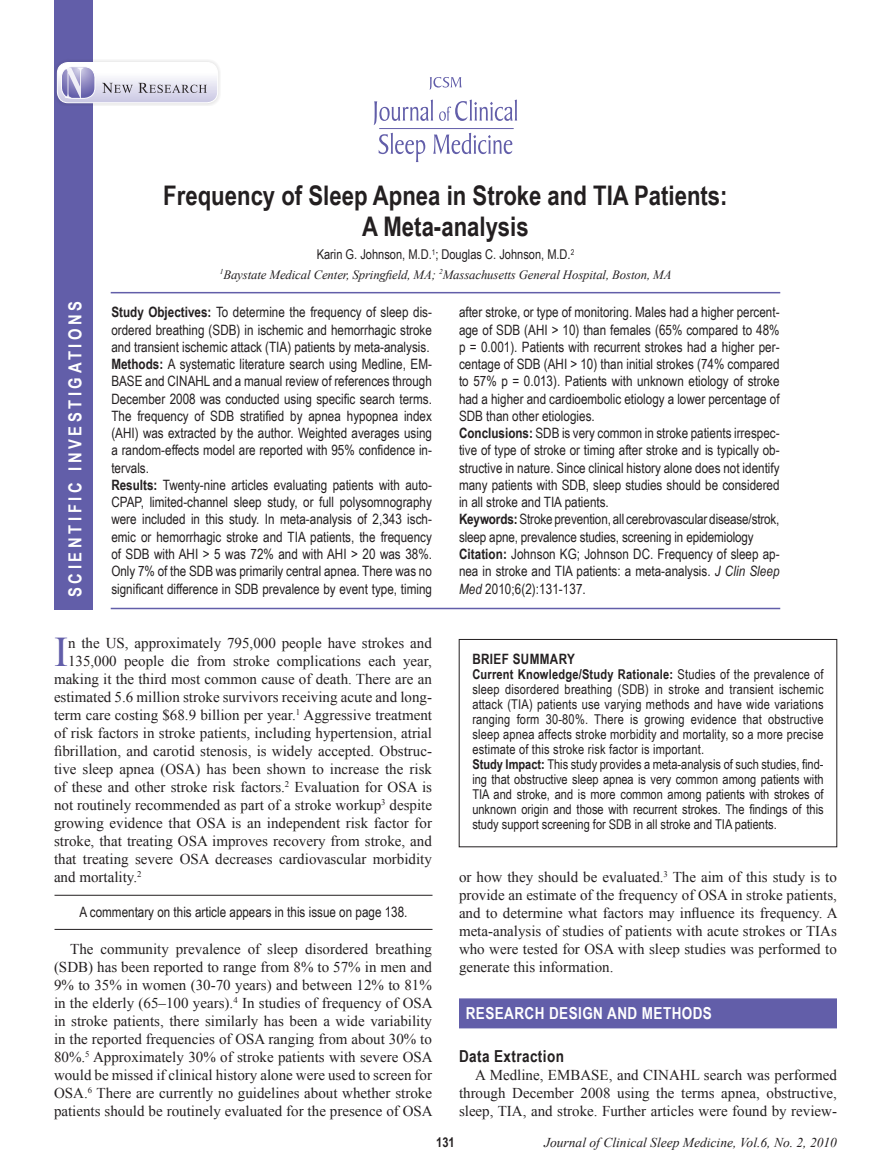
<style>
.page{position:relative;width:891px;height:1175px;background:#fff}
.page>*{position:absolute;margin:0;border:0;box-sizing:border-box;transform-origin:0 0}
._1st_Graph_Body{font:42.15px "Times New Roman";color:#625ea9}
.Article_Title{font:700 27px/30.8px "Arial Narrow";color:#231f20;text-align:center}
.SECTION{font:700 18px "Arial Narrow";letter-spacing:.2em;color:#fff}
.t1{font:700 16.5px "Arial Narrow";letter-spacing:.025em;color:#fff}
.Subhead_1{font:700 16.5px "Arial Narrow";letter-spacing:.025em;color:#231f20}
.Body_Style{font:15px/18px "Times New Roman";color:#231f20;text-align:justify}
._1st_Graph_Body-2{font:15px "Times New Roman";color:#231f20}
.Abstract{font:14.25px/17.2px "Arial Narrow";color:#231f20;text-align:justify}
.Correspondence{font:700 14.25px "Arial Narrow";letter-spacing:.025em;color:#231f20}
.Correspondence-2{font:13.5px/15px "Arial Narrow";letter-spacing:.005em;color:#231f20;text-align:justify}
.t2{font:italic 13.5px "Times New Roman";color:#231f20}
.Authors{font:13.5px "Arial Narrow";color:#231f20}
.t3{font:700 13.5px "Arial Narrow";color:#231f20}
.Affiliations{font:italic 12.75px "Times New Roman";letter-spacing:-.01em;color:#231f20}
.s1{font-weight:700}
.s2{font-style:italic}
</style>
<div class="page">
<div style="left:459px;top:998px;width:378px;height:30px;background:#625ea9"></div>
<div style="left:54px;top:0;width:39px;height:609px;background:#625ea9"></div>
<hr style="left:111px;top:608px;width:669px;height:1px;background:#625ea9">
<hr style="left:111px;top:292px;width:669px;height:1px;background:#625ea9">
<hr style="left:379px;top:128px;width:135px;height:1px;background:#625ea9">
<svg style="left:430px;top:77px;width:32px;height:13px"></svg>
<svg style="left:374px;top:100px;width:59px;height:25px"></svg>
<svg style="left:439px;top:100px;width:78px;height:21px"></svg>
<svg style="left:379px;top:133px;width:46px;height:29px"></svg>
<svg style="left:433px;top:133px;width:79px;height:21px"></svg>
<div style="left:53px;top:58px;width:168px;height:47px;background:#231f20;opacity:.2"></div>
<svg style="left:57px;top:62px;width:161px;height:41px"></svg>
<div style="left:459px;top:639px;width:378px;height:208px;border:1px solid #231f20"></div>
<hr style="left:55px;top:895px;width:378px;height:1px;background:#231f20">
<hr style="left:55px;top:929px;width:378px;height:1px;background:#231f20">
<p class="Article_Title" style="left:163px;top:179px;width:566px">Frequency of Sleep Apnea in Stroke and TIA Patients:<br>A Meta-analysis</p>
<p class="Authors" style="left:317px;top:244px;width:259px">Karin G. Johnson, M.D.<sup>1</sup>; Douglas C. Johnson, M.D.<sup>2</sup></p>
<p class="Affiliations" style="left:220px;top:266px;width:453px"><sup>1</sup>Baystate Medical Center, Springfield, MA; <sup>2</sup>Massachusetts General Hospital, Boston, MA</p>
<p class="SECTION" style="left:61px;top:597px;width:298px;rotate:-90deg">SCIENTIFIC INVESTIGATIONS</p>
<p class="Abstract" style="left:111px;top:303px;width:322px"><span class="s1">Study Objectives:</span> To determine the frequency of sleep dis&shy;ordered breathing (SDB) in ischemic and hemorrhagic stroke and transient ischemic attack (TIA) patients by meta-analysis.</p>
<p class="Abstract" style="left:111px;top:355px;width:322px"><span class="s1">Methods:</span> A systematic literature search using Medline, EM-BASE and CINAHL and a manual review of references through December 2008 was conducted using specific search terms.<br>The frequency of SDB stratified by apnea hypopnea index (AHI) was extracted by the author. Weighted averages using a random-effects model are reported with 95% confidence in&shy;tervals.</p>
<p class="Abstract" style="left:111px;top:476px;width:322px"><span class="s1">Results:</span> Twenty-nine articles evaluating patients with auto-CPAP, limited-channel sleep study, or full polysomnography were included in this study. In meta-analysis of 2,343 isch&shy;emic or hemorrhagic stroke and TIA patients, the frequency of SDB with AHI &gt; 5 was 72% and with AHI &gt; 20 was 38%.<br>Only 7% of the SDB was primarily central apnea. There was no significant difference in SDB prevalence by event type, timing</p>
<p class="_1st_Graph_Body" style="left:54px;top:624px;width:16px">I</p>
<p class="_1st_Graph_Body-2" style="left:68px;top:633px;width:365px">n the US, approximately 795,000 people have strokes and</p>
<p class="_1st_Graph_Body-2" style="left:68px;top:651px;width:365px">135,000 people die from stroke complications each year,</p>
<p class="_1st_Graph_Body-2" style="left:54px;top:669px;width:379px">making it the third most common cause of death. There are an</p>
<p class="_1st_Graph_Body-2" style="left:54px;top:687px;width:380px">estimated 5.6 million stroke survivors receiving acute and long-</p>
<p class="_1st_Graph_Body-2" style="left:54px;top:705px;width:380px">term care costing $68.9 billion per year.<sup>1</sup> Aggressive treatment</p>
<p class="_1st_Graph_Body-2" style="left:54px;top:723px;width:379px">of risk factors in stroke patients, including hypertension, atrial</p>
<p class="_1st_Graph_Body-2" style="left:54px;top:741px;width:379px">fibrillation, and carotid stenosis, is widely accepted. Obstruc-</p>
<p class="_1st_Graph_Body-2" style="left:54px;top:759px;width:380px">tive sleep apnea (OSA) has been shown to increase the risk</p>
<p class="_1st_Graph_Body-2" style="left:54px;top:777px;width:380px">of these and other stroke risk factors.<sup>2</sup> Evaluation for OSA is</p>
<p class="_1st_Graph_Body-2" style="left:54px;top:795px;width:380px">not routinely recommended as part of a stroke workup<sup>3</sup> despite</p>
<p class="_1st_Graph_Body-2" style="left:54px;top:813px;width:380px">growing evidence that OSA is an independent risk factor for</p>
<p class="_1st_Graph_Body-2" style="left:54px;top:831px;width:379px">stroke, that treating OSA improves recovery from stroke, and</p>
<p class="_1st_Graph_Body-2" style="left:54px;top:849px;width:379px">that treating severe OSA decreases cardiovascular morbidity</p>
<p class="_1st_Graph_Body-2" style="left:54px;top:867px;width:89px">and mortality.<sup>2</sup></p>
<p class="Abstract" style="left:79px;top:903px;width:330px">A commentary on this article appears in this issue on page 138.</p>
<p class="Body_Style" style="left:54px;top:940px;width:380px;text-indent:16px">The community prevalence of sleep disordered breathing (SDB) has been reported to range from 8% to 57% in men and 9% to 35% in women (30-70 years) and between 12% to 81% in the elderly (65–100 years).<sup>4</sup> In studies of frequency of OSA in stroke patients, there similarly has been a wide variability in the reported frequencies of OSA ranging from about 30% to 80%.<sup>5</sup> Approximately 30% of stroke patients with severe OSA would be missed if clinical history alone were used to screen for OSA.<sup>6</sup> There are currently no guidelines about whether stroke patients should be routinely evaluated for the presence of OSA</p>
<p class="Abstract" style="left:459px;top:303px;width:322px">after stroke, or type of monitoring. Males had a higher percent&shy;age of SDB (AHI &gt; 10) than females (65% compared to 48% p = 0.001). Patients with recurrent strokes had a higher per&shy;centage of SDB (AHI &gt; 10) than initial strokes (74% compared to 57% p = 0.013). Patients with unknown etiology of stroke had a higher and cardioembolic etiology a lower percentage of SDB than other etiologies.</p>
<p class="Abstract" style="left:459px;top:424px;width:322px"><span class="s1">Conclusions:</span> SDB is very common in stroke patients irrespec&shy;tive of type of stroke or timing after stroke and is typically ob&shy;structive in nature. Since clinical history alone does not identify many patients with SDB, sleep studies should be considered in all stroke and TIA patients.</p>
<p class="Abstract" style="left:459px;top:510px;width:322px"><span class="s1">Keywords:</span> Stroke prevention, all cerebrovascular disease/strok, sleep apne, prevalence studies, screening in epidemiology</p>
<p class="Abstract" style="left:459px;top:545px;width:322px"><span class="s1">Citation:</span> Johnson KG; Johnson DC. Frequency of sleep ap&shy;nea in stroke and TIA patients: a meta-analysis. <span class="s2">J Clin Sleep Med</span> 2010;6(2):131-137.</p>
<p class="Correspondence" style="left:472px;top:648px;width:104px">BRIEF SUMMARY</p>
<p class="Correspondence-2" style="left:472px;top:666px;width:353px"><span class="s1">Current Knowledge/Study Rationale:</span> Studies of the prevalence of sleep disordered breathing (SDB) in stroke and transient ischemic attack (TIA) patients use varying methods and have wide variations ranging form 30-80%. There is growing evidence that obstructive sleep apnea affects stroke morbidity and mortality, so a more precise estimate of this stroke risk factor is important.</p>
<p class="Correspondence-2" style="left:472px;top:756px;width:353px"><span class="s1">Study Impact:</span> This study provides a meta-analysis of such studies, find&shy;ing that obstructive sleep apnea is very common among patients with TIA and stroke, and is more common among patients with strokes of unknown origin and those with recurrent strokes. The findings of this study support screening for SDB in all stroke and TIA patients.</p>
<p class="Body_Style" style="left:459px;top:868px;width:380px">or how they should be evaluated.<sup>3</sup> The aim of this study is to provide an estimate of the frequency of OSA in stroke patients, and to determine what factors may influence its frequency. A meta-analysis of studies of patients with acute strokes or TIAs who were tested for OSA with sleep studies was performed to generate this information.</p>
<p class="t1" style="left:466px;top:1001px;width:248px">RESEARCH DESIGN AND METHODS</p>
<p class="Subhead_1" style="left:459px;top:1044px;width:107px">Data Extraction</p>
<p class="Body_Style" style="left:459px;top:1066px;width:380px;text-indent:16px">A Medline, EMBASE, and CINAHL search was performed through December 2008 using the terms apnea, obstructive, sleep, TIA, and stroke. Further articles were found by review-</p>
<p class="t3" style="left:436px;top:1132px;width:20px">131</p>
<p class="t2" style="left:544px;top:1133px;width:294px">Journal of Clinical Sleep Medicine, Vol.6, No. 2, 2010</p>
</div>
